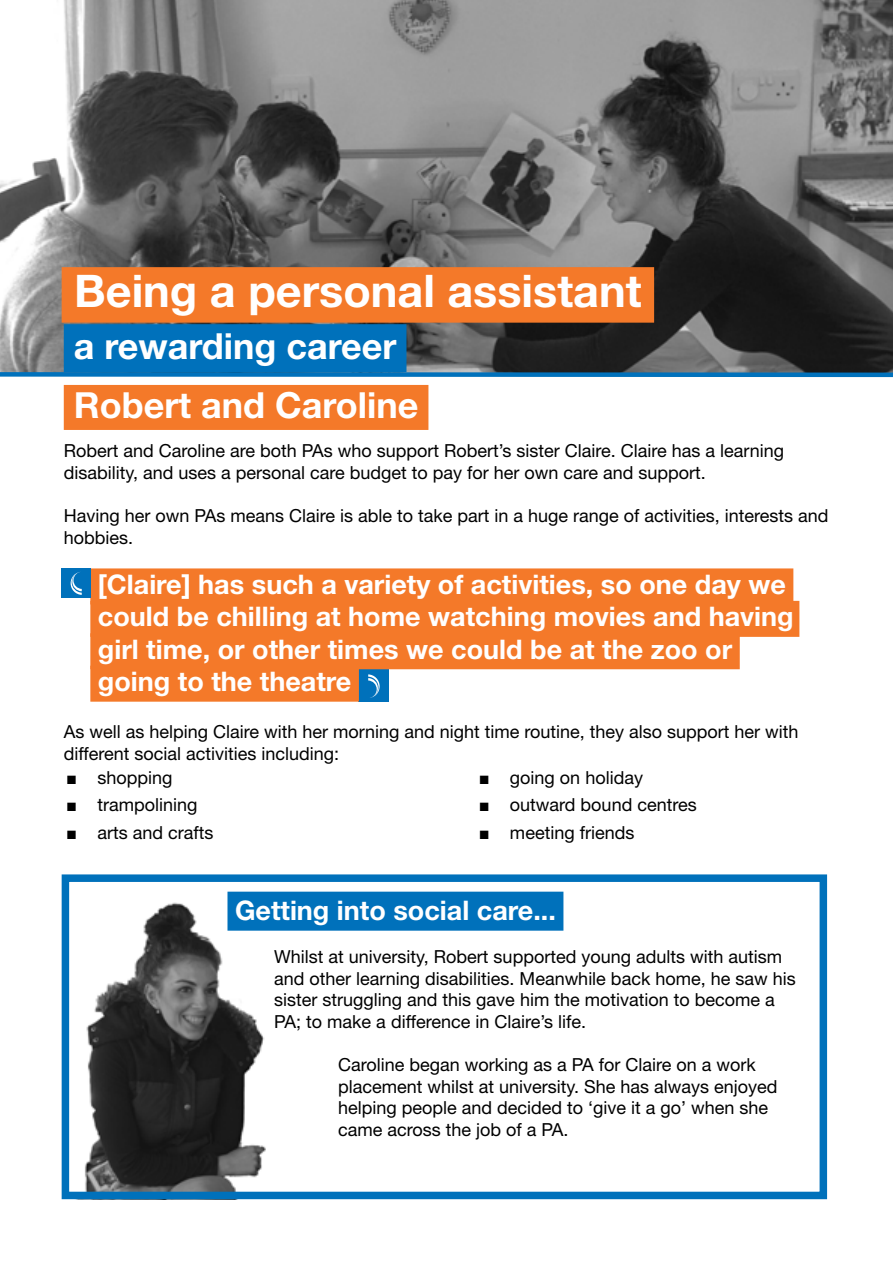
<style>
.page{position:relative;width:893px;height:1263px;background:#fff}
.page>*{position:absolute;margin:0;border:0;box-sizing:border-box;transform-origin:0 0}
.t1{font:700 45px "Helvetica Neue LT Std";color:#fff}
.t2{font:700 36px "Helvetica Neue LT Std";color:#fff}
.t3{font:700 27px/32.4px "Helvetica Neue LT Std";color:#fff}
.t4{font:18px/21.6px "Helvetica Neue LT Std";color:#000}
.s1{font-family:"Arial Narrow"}
</style>
<div class="page">
<img style="left:61px;top:874px;width:275px;height:325px">
<img style="left:0;top:0;width:893px;height:370px">
<div style="left:62px;top:874px;width:765px;height:325px;border:8px solid #0071bb"></div>
<div style="left:227px;top:892px;width:336px;height:39px;background:#0071bb"></div>
<div style="left:64px;top:324px;width:342px;height:48px;background:#0071bb"></div>
<div style="left:62px;top:267px;width:592px;height:56px;background:#f47929"></div>
<div style="left:64px;top:385px;width:364px;height:45px;background:#f47929"></div>
<svg style="left:0;top:370px;width:893px;height:8px"></svg>
<div style="left:359px;top:669px;width:30px;height:33px;background:#0071bb"></div>
<svg style="left:368px;top:674px;width:12px;height:24px"></svg>
<div style="left:90px;top:568px;width:703px;height:36px;background:#f47929"></div>
<div style="left:90px;top:601px;width:709px;height:36px;background:#f47929"></div>
<div style="left:90px;top:633px;width:650px;height:36px;background:#f47929"></div>
<div style="left:90px;top:666px;width:269px;height:36px;background:#f47929"></div>
<div style="left:62px;top:569px;width:29px;height:29px;background:#0071bb"></div>
<svg style="left:71px;top:572px;width:11px;height:23px"></svg>
<h1 class="t1" style="left:74px;top:263px;width:569px">Being a personal assistant</h1>
<h2 class="t2" style="left:74px;top:324px;width:324px">a rewarding career</h2>
<h2 class="t2" style="left:74px;top:383px;width:346px">Robert and Caroline</h2>
<p class="t4" style="left:64px;top:440px;width:722px">Robert and Caroline are both PAs who support Robert’s sister Claire. Claire has a learning disability, and uses a personal care budget to pay for her own care and support.</p>
<p class="t4" style="left:64px;top:505px;width:766px">Having her own PAs means Claire is able to take part in a huge range of activities, interests and hobbies.</p>
<h3 class="t3" style="left:98px;top:567px;width:697px">[Claire] has such a variety of activities, so one day we could be chilling at home watching movies and having girl time, or other times we could be at the zoo or going to the theatre</h3>
<p class="t4" style="left:64px;top:721px;width:736px">As well as helping Claire with her morning and night time routine, they also support her with different social activities including:</p>
<p class="t4" style="left:68px;top:766px;width:106px"><span class="s1">■</span> shopping</p>
<p class="t4" style="left:480px;top:766px;width:164px"><span class="s1">■</span> going on holiday</p>
<p class="t4" style="left:68px;top:794px;width:131px"><span class="s1">■</span> trampolining</p>
<p class="t4" style="left:480px;top:794px;width:218px"><span class="s1">■</span> outward bound centres</p>
<p class="t4" style="left:68px;top:822px;width:147px"><span class="s1">■</span> arts and crafts</p>
<p class="t4" style="left:480px;top:822px;width:156px"><span class="s1">■</span> meeting friends</p>
<h3 class="t3" style="left:235px;top:894px;width:322px">Getting into social care...</h3>
<p class="t4" style="left:274px;top:945px;width:523px">Whilst at university, Robert supported young adults with autism and other learning disabilities. Meanwhile back home, he saw his sister struggling and this gave him the motivation to become a PA; to make a difference in Claire’s life.</p>
<p class="t4" style="left:338px;top:1053px;width:441px">Caroline began working as a PA for Claire on a work placement whilst at university. She has always enjoyed helping people and decided to ‘give it a go’ when she came across the job of a PA.</p>
</div>
